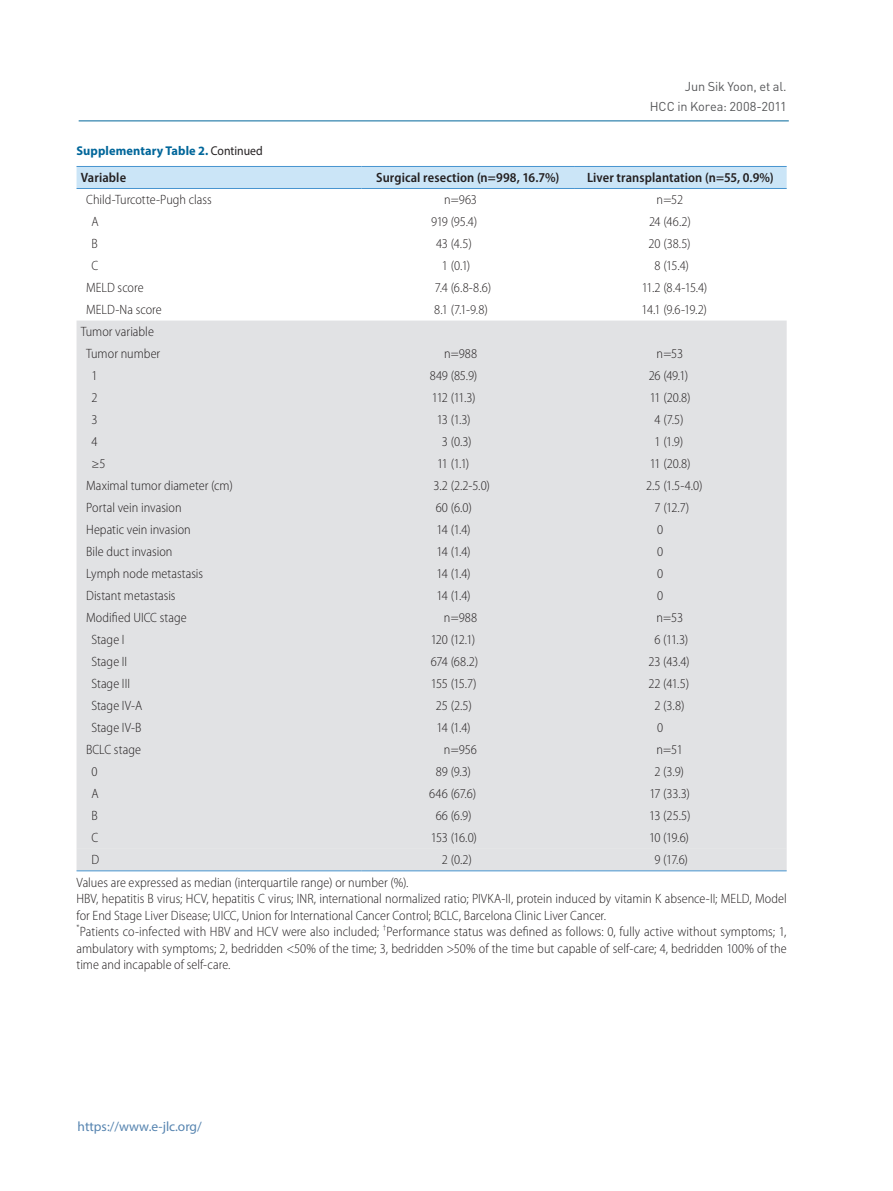
<style>
.page{position:relative;width:893px;height:1191px;background:#fff}
.page>*{position:absolute;margin:0;border:0;box-sizing:border-box;transform-origin:0 0}
.t1{font:300 semi-condensed 13.5px/16.5px "Myriad Pro";color:#231f20;text-align:center}
.t2{font:600 semi-condensed 13.5px "Myriad Pro";letter-spacing:.01em;color:#231f20}
.t3{font:13.5px "Myriad Pro";color:#5684b0}
.t4{font:12.75px/19.5px "DIN Pro";letter-spacing:-.01em;color:#57585a;text-align:right}
.t5{font:700 12.75px "Myriad Pro";letter-spacing:.01em;color:#01669a}
.t6{font:300 semi-condensed 7.8px "Myriad Pro";color:#231f20}
.s1{font-weight:400;color:#231f20}
</style>
<div class="page">
<hr style="left:79px;top:120px;width:710px;height:1px;background:#01669a">
<div style="left:77px;top:167px;width:710px;height:21px;background:#cbe5f7"></div>
<div style="left:77px;top:320px;width:710px;height:529px;background:#e1e2e4"></div>
<div style="left:77px;top:849px;width:710px;height:21px;background:#e1e2e4"></div>
<hr style="left:77px;top:166px;width:284px;height:1px;background:#4895d0">
<hr style="left:361px;top:166px;width:213px;height:1px;background:#4895d0">
<hr style="left:574px;top:166px;width:213px;height:1px;background:#4895d0">
<hr style="left:77px;top:188px;width:284px;height:1px;background:#4895d0">
<hr style="left:361px;top:188px;width:213px;height:1px;background:#4895d0">
<hr style="left:574px;top:188px;width:213px;height:1px;background:#4895d0">
<hr style="left:77px;top:870px;width:284px;height:1px;background:#4895d0">
<hr style="left:361px;top:870px;width:213px;height:1px;background:#4895d0">
<hr style="left:574px;top:870px;width:213px;height:1px;background:#4895d0">
<p class="t5" style="left:77px;top:143px;width:188px">Supplementary Table 2. <span class="s1">Continued</span></p>
<p class="t4" style="left:650px;top:76px;width:138px">Jun Sik Yoon, et al.<br>HCC in Korea: 2008-2011</p>
<p class="t2" style="left:81px;top:169px;width:47px">Variable</p>
<p class="t2" style="left:376px;top:169px;width:185px">Surgical resection (n=998, 16.7%)</p>
<p class="t2" style="left:587px;top:169px;width:188px">Liver transplantation (n=55, 0.9%)</p>
<p class="t1" style="left:86px;top:191px;width:127px">Child-Turcotte-Pugh class</p>
<p class="t1" style="left:444px;top:191px;width:35px">n=963</p>
<p class="t1" style="left:657px;top:191px;width:28px">n=52</p>
<p class="t1" style="left:92px;top:213px;width:9px">A</p>
<p class="t1" style="left:431px;top:213px;width:48px">919 (95.4)</p>
<p class="t1" style="left:649px;top:213px;width:43px">24 (46.2)</p>
<p class="t1" style="left:92px;top:235px;width:8px">B</p>
<p class="t1" style="left:436px;top:235px;width:37px">43 (4.5)</p>
<p class="t1" style="left:649px;top:235px;width:44px">20 (38.5)</p>
<p class="t1" style="left:92px;top:257px;width:8px">C</p>
<p class="t1" style="left:442px;top:257px;width:30px">1 (0.1)</p>
<p class="t1" style="left:655px;top:257px;width:36px">8 (15.4)</p>
<p class="t1" style="left:86px;top:279px;width:59px">MELD score</p>
<p class="t1" style="left:435px;top:279px;width:58px">7.4 (6.8-8.6)</p>
<p class="t1" style="left:642px;top:279px;width:67px">11.2 (8.4-15.4)</p>
<p class="t1" style="left:86px;top:301px;width:77px">MELD-Na score</p>
<p class="t1" style="left:434px;top:301px;width:55px">8.1 (7.1-9.8)</p>
<p class="t1" style="left:641px;top:301px;width:67px">14.1 (9.6-19.2)</p>
<p class="t1" style="left:81px;top:320px;width:81px;line-height:22px">Tumor variable<br>Tumor number</p>
<p class="t1" style="left:444px;top:345px;width:35px">n=988</p>
<p class="t1" style="left:657px;top:345px;width:28px">n=53</p>
<p class="t1" style="left:92px;top:367px;width:8px">1</p>
<p class="t1" style="left:430px;top:367px;width:49px">849 (85.9)</p>
<p class="t1" style="left:649px;top:367px;width:41px">26 (49.1)</p>
<p class="t1" style="left:92px;top:389px;width:8px">2</p>
<p class="t1" style="left:432px;top:389px;width:45px">112 (11.3)</p>
<p class="t1" style="left:650px;top:389px;width:42px">11 (20.8)</p>
<p class="t1" style="left:92px;top:411px;width:8px">3</p>
<p class="t1" style="left:437px;top:411px;width:36px">13 (1.3)</p>
<p class="t1" style="left:655px;top:411px;width:31px">4 (7.5)</p>
<p class="t1" style="left:92px;top:433px;width:8px">4</p>
<p class="t1" style="left:442px;top:433px;width:31px">3 (0.3)</p>
<p class="t1" style="left:655px;top:433px;width:30px">1 (1.9)</p>
<p class="t1" style="left:92px;top:455px;width:16px">≥5</p>
<p class="t1" style="left:437px;top:455px;width:34px">11 (1.1)</p>
<p class="t1" style="left:650px;top:455px;width:42px">11 (20.8)</p>
<p class="t1" style="left:86px;top:477px;width:148px">Maximal tumor diameter (cm)</p>
<p class="t1" style="left:433px;top:477px;width:58px">3.2 (2.2-5.0)</p>
<p class="t1" style="left:646px;top:477px;width:58px">2.5 (1.5-4.0)</p>
<p class="t1" style="left:86px;top:499px;width:97px">Portal vein invasion</p>
<p class="t1" style="left:436px;top:499px;width:38px">60 (6.0)</p>
<p class="t1" style="left:655px;top:499px;width:36px">7 (12.7)</p>
<p class="t1" style="left:86px;top:521px;width:106px">Hepatic vein invasion</p>
<p class="t1" style="left:436px;top:521px;width:36px">14 (1.4)</p>
<p class="t1" style="left:657px;top:521px;width:8px">0</p>
<p class="t1" style="left:86px;top:543px;width:88px">Bile duct invasion</p>
<p class="t1" style="left:436px;top:543px;width:36px">14 (1.4)</p>
<p class="t1" style="left:657px;top:543px;width:8px">0</p>
<p class="t1" style="left:86px;top:565px;width:118px">Lymph node metastasis</p>
<p class="t1" style="left:436px;top:565px;width:36px">14 (1.4)</p>
<p class="t1" style="left:657px;top:565px;width:8px">0</p>
<p class="t1" style="left:86px;top:587px;width:91px">Distant metastasis</p>
<p class="t1" style="left:436px;top:587px;width:36px">14 (1.4)</p>
<p class="t1" style="left:657px;top:587px;width:8px">0</p>
<p class="t1" style="left:86px;top:609px;width:102px">Modified UICC stage</p>
<p class="t1" style="left:444px;top:609px;width:35px">n=988</p>
<p class="t1" style="left:657px;top:609px;width:28px">n=53</p>
<p class="t1" style="left:92px;top:631px;width:35px">Stage I</p>
<p class="t1" style="left:431px;top:631px;width:46px">120 (12.1)</p>
<p class="t1" style="left:654px;top:631px;width:35px">6 (11.3)</p>
<p class="t1" style="left:92px;top:653px;width:37px">Stage II</p>
<p class="t1" style="left:431px;top:653px;width:49px">674 (68.2)</p>
<p class="t1" style="left:648px;top:653px;width:43px">23 (43.4)</p>
<p class="t1" style="left:92px;top:675px;width:40px">Stage III</p>
<p class="t1" style="left:431px;top:675px;width:47px">155 (15.7)</p>
<p class="t1" style="left:648px;top:675px;width:42px">22 (41.5)</p>
<p class="t1" style="left:92px;top:697px;width:52px">Stage IV-A</p>
<p class="t1" style="left:436px;top:697px;width:38px">25 (2.5)</p>
<p class="t1" style="left:654px;top:697px;width:31px">2 (3.8)</p>
<p class="t1" style="left:92px;top:719px;width:52px">Stage IV-B</p>
<p class="t1" style="left:436px;top:719px;width:36px">14 (1.4)</p>
<p class="t1" style="left:657px;top:719px;width:8px">0</p>
<p class="t1" style="left:86px;top:741px;width:56px">BCLC stage</p>
<p class="t1" style="left:444px;top:741px;width:34px">n=956</p>
<p class="t1" style="left:657px;top:741px;width:28px">n=51</p>
<p class="t1" style="left:92px;top:763px;width:8px">0</p>
<p class="t1" style="left:436px;top:763px;width:37px">89 (9.3)</p>
<p class="t1" style="left:654px;top:763px;width:31px">2 (3.9)</p>
<p class="t1" style="left:92px;top:785px;width:9px">A</p>
<p class="t1" style="left:429px;top:785px;width:49px">646 (67.6)</p>
<p class="t1" style="left:649px;top:785px;width:42px">17 (33.3)</p>
<p class="t1" style="left:92px;top:807px;width:8px">B</p>
<p class="t1" style="left:436px;top:807px;width:37px">66 (6.9)</p>
<p class="t1" style="left:649px;top:807px;width:43px">13 (25.5)</p>
<p class="t1" style="left:92px;top:829px;width:8px">C</p>
<p class="t1" style="left:431px;top:829px;width:48px">153 (16.0)</p>
<p class="t1" style="left:649px;top:829px;width:42px">10 (19.6)</p>
<p class="t1" style="left:92px;top:851px;width:9px">D</p>
<p class="t1" style="left:442px;top:851px;width:32px">2 (0.2)</p>
<p class="t1" style="left:654px;top:851px;width:35px">9 (17.6)</p>
<p class="t1" style="left:76px;top:874px;width:712px;text-align:left">Values are expressed as median (interquartile range) or number (%).<br>HBV, hepatitis B virus; HCV, hepatitis C virus; INR, international normalized ratio; PIVKA-II, protein induced by vitamin K absence-II; MELD, Model for End Stage Liver Disease; UICC, Union for International Cancer Control; BCLC, Barcelona Clinic Liver Cancer.</p>
<p class="t6" style="left:77px;top:922px;width:5px">*</p>
<p class="t1" style="left:80px;top:923px;width:301px">Patients co-infected with HBV and HCV were also included;</p>
<p class="t6" style="left:383px;top:922px;width:5px">†</p>
<p class="t1" style="left:77px;top:923px;width:712px;text-align:justify;text-indent:310px">Performance status was defined as follows: 0, fully active without symptoms; 1, ambulatory with symptoms; 2, bedridden &lt;50% of the time; 3, bedridden &gt;50% of the time but capable of self-care; 4, bedridden 100% of the time and incapable of self-care.</p>
<p class="t3" style="left:78px;top:1118px;width:126px">https://www.e-jlc.org/</p>
</div>
